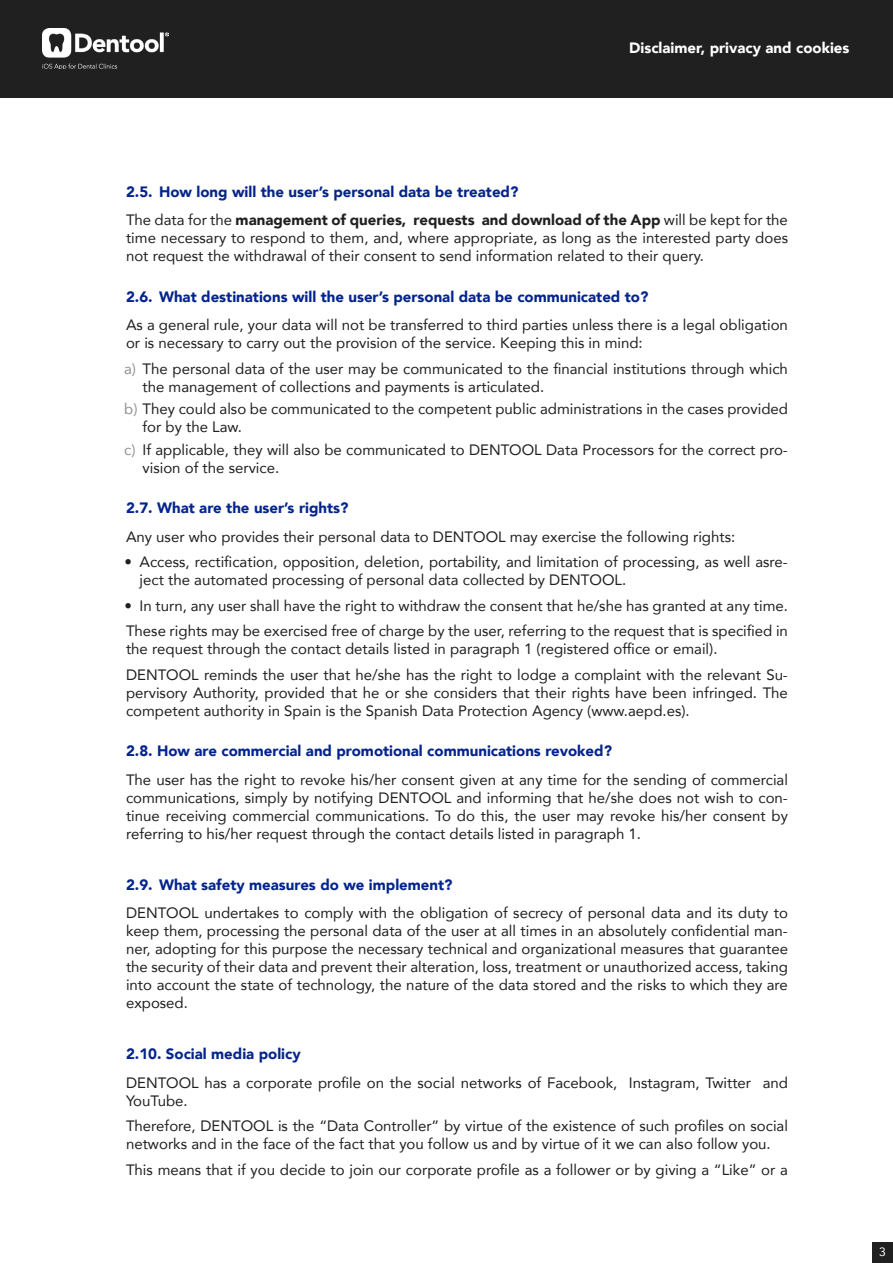
<style>
.page{position:relative;width:893px;height:1263px;background:#fff}
.page>*{position:absolute;margin:0;border:0;box-sizing:border-box;transform-origin:0 0}
.text_level2{font:15px/18px "Avenir";color:#202020}
.subtitle{font:900 15px "Avenir";color:#04248c}
.t1{font:900 15px "Avenir";color:#fff}
.t2{font:12px "Avenir";color:#fff}
.s1{font-weight:900}
.s2{color:#909090}
</style>
<div class="page">
<div style="left:0;top:0;width:893px;height:98px;background:#202020"></div>
<img style="left:42px;top:29px;width:126px;height:40px">
<div style="left:872px;top:1242px;width:21px;height:21px;background:#202020"></div>
<p class="t1" style="left:629px;top:35px;width:222px">Disclaimer, privacy and cookies</p>
<p class="subtitle" style="left:126px;top:179px;width:394px">2.5. How long will the user’s personal data be treated?</p>
<p class="text_level2" style="left:126px;top:210px;width:663px;text-align:justify">The data for the <span class="s1">management of queries, requests and download of the App</span> will be kept for the time necessary to respond to them, and, where appropriate, as long as the interested party does not request the withdrawal of their consent to send information related to their query.</p>
<p class="subtitle" style="left:126px;top:284px;width:524px">2.6. What destinations will the user’s personal data be communicated to?</p>
<p class="text_level2" style="left:126px;top:315px;width:663px">As a general rule, your data will not be transferred to third parties unless there is a legal obligation or is necessary to carry out the provision of the service. Keeping this in mind:</p>
<p class="text_level2" style="left:142px;top:359px;width:647px;text-indent:-18px"><span class="s2">a)</span> The personal data of the user may be communicated to the financial institutions through which the management of collections and payments is articulated.</p>
<p class="text_level2" style="left:142px;top:399px;width:647px;text-indent:-18px"><span class="s2">b)</span> They could also be communicated to the competent public administrations in the cases provided for by the Law.</p>
<p class="text_level2" style="left:142px;top:440px;width:647px;text-indent:-18px"><span class="s2">c)</span> If applicable, they will also be communicated to DENTOOL Data Processors for the correct pro&shy;vision of the service.</p>
<p class="subtitle" style="left:126px;top:495px;width:224px">2.7. What are the user’s rights?</p>
<p class="text_level2" style="left:126px;top:527px;width:611px">Any user who provides their personal data to DENTOOL may exercise the following rights:</p>
<p class="text_level2" style="left:140px;top:552px;width:650px;text-indent:-15px">• Access, rectification, opposition, deletion, portability, and limitation of processing, as well asre&shy;ject the automated processing of personal data collected by DENTOOL.</p>
<p class="text_level2" style="left:124px;top:596px;width:665px">• In turn, any user shall have the right to withdraw the consent that he/she has granted at any time.</p>
<p class="text_level2" style="left:126px;top:621px;width:663px">These rights may be exercised free of charge by the user, referring to the request that is specified in the request through the contact details listed in paragraph 1 (registered office or email).</p>
<p class="text_level2" style="left:126px;top:665px;width:663px;text-align:justify">DENTOOL reminds the user that he/she has the right to lodge a complaint with the relevant Su&shy;pervisory Authority, provided that he or she considers that their rights have been infringed. The competent authority in Spain is the Spanish Data Protection Agency (www.aepd.es).</p>
<p class="subtitle" style="left:126px;top:738px;width:487px">2.8. How are commercial and promotional communications revoked?</p>
<p class="text_level2" style="left:126px;top:770px;width:663px;text-align:justify">The user has the right to revoke his/her consent given at any time for the sending of commercial communications, simply by notifying DENTOOL and informing that he/she does not wish to con&shy;tinue receiving commercial communications. To do this, the user may revoke his/her consent by referring to his/her request through the contact details listed in paragraph 1.</p>
<p class="subtitle" style="left:126px;top:872px;width:328px">2.9. What safety measures do we implement?</p>
<p class="text_level2" style="left:126px;top:903px;width:663px;text-align:justify">DENTOOL undertakes to comply with the obligation of secrecy of personal data and its duty to keep them, processing the personal data of the user at all times in an absolutely confidential man&shy;ner, adopting for this purpose the necessary technical and organizational measures that guarantee the security of their data and prevent their alteration, loss, treatment or unauthorized access, taking into account the state of technology, the nature of the data stored and the risks to which they are exposed.</p>
<p class="subtitle" style="left:126px;top:1041px;width:176px">2.10. Social media policy</p>
<p class="text_level2" style="left:126px;top:1073px;width:663px">DENTOOL has a corporate profile on the social networks of Facebook, Instagram, Twitter and<br>YouTube.</p>
<p class="text_level2" style="left:126px;top:1116px;width:663px">Therefore, DENTOOL is the “Data Controller” by virtue of the existence of such profiles on social networks and in the face of the fact that you follow us and by virtue of it we can also follow you.</p>
<p class="text_level2" style="left:126px;top:1160px;width:663px">This means that if you decide to join our corporate profile as a follower or by giving a “Like” or a</p>
<p class="t2" style="left:879px;top:1242px;width:8px">3</p>
</div>
